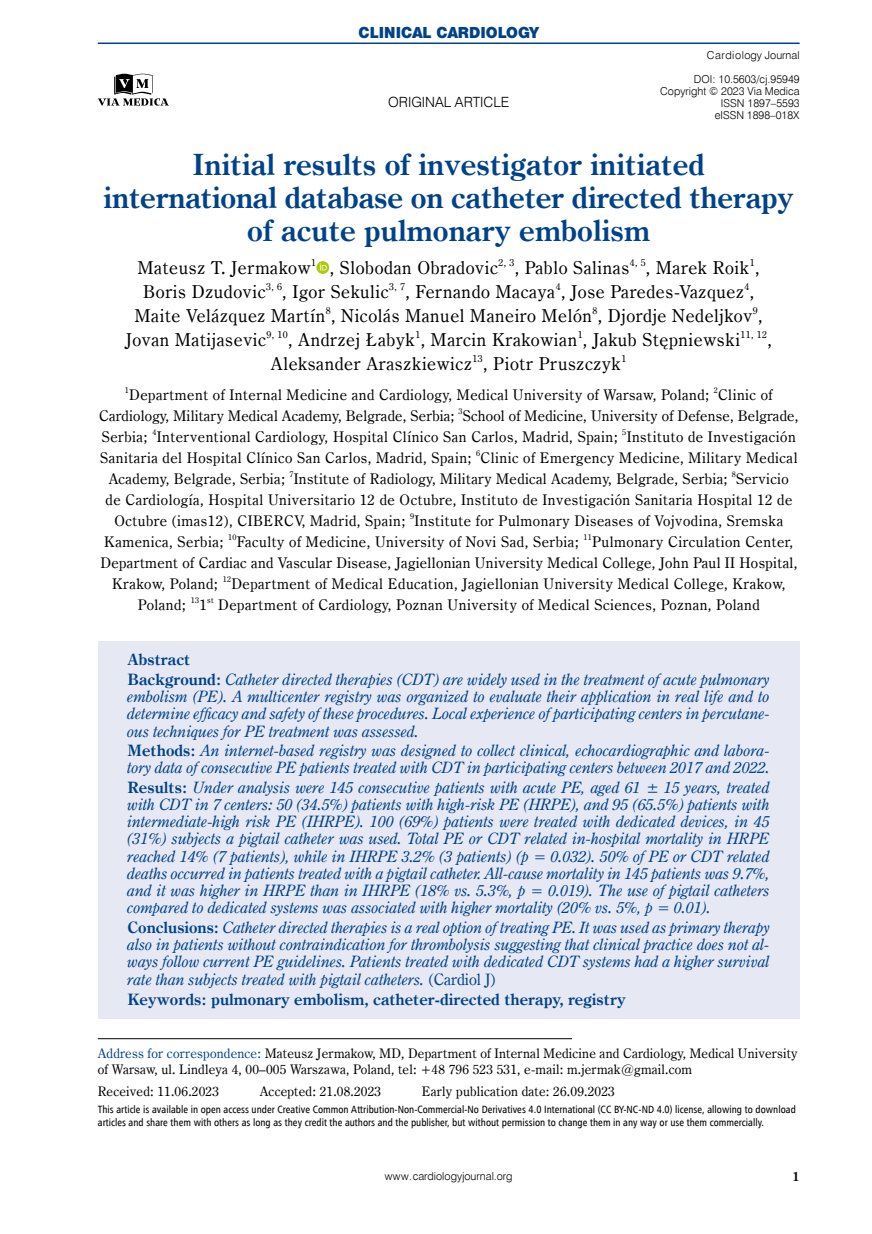
<style>
.page{position:relative;width:872px;height:1234px;background:#fff}
.page>*{position:absolute;margin:0;border:0;box-sizing:border-box;transform-origin:0 0}
.t1{font:700 29.4px/33px "Century Oldst EU";color:#004289;text-align:center}
.t2{font:17.85px/24px "Century Oldst EU";letter-spacing:.035em;color:#000;text-align:center}
.t3{font:italic 15.75px/17.2px "Century Oldst EU";color:#004289;text-align:justify}
.t4{font:700 15.75px "Century Oldst EU";color:#004289}
.t5{font:14.7px/21px "Century Oldst EU";letter-spacing:.035em;color:#000;text-align:center}
.t6{font:14.1px "Swis 721 Blk 2 EU";color:#004289}
.t7{font:14.1px "Swis 721 Lt EU";color:#000}
.t8{font:13.2px/16.5px "Century Oldst EU";letter-spacing:.015em;color:#000}
.t9{font:700 12.75px "Century Oldst EU";color:#000}
.t10{font:10.95px/12px "Swis 721 Lt EU";color:#000;text-align:right}
.t11{font:10.5px/12.8px "Humnst 777 Cn EU";color:#000}
.s1{font-weight:700;font-style:normal}
.s2{font-style:normal}
.s3{color:#004289}
</style>
<div class="page">
<hr style="left:98px;top:1038px;width:474px;height:1px;background:#000">
<svg style="left:98px;top:74px;width:71px;height:32px"></svg>
<hr style="left:98px;top:42px;width:701px;height:2px;background:#004289">
<svg style="left:316px;top:261px;width:13px;height:13px"></svg>
<svg style="left:320px;top:263px;width:7px;height:7px"></svg>
<div style="left:98px;top:641px;width:701px;height:377px;background:#e6e8f4"></div>
<p class="t6" style="left:358px;top:23px;width:182px">CLINICAL CARDIOLOGY</p>
<p class="t7" style="left:388px;top:93px;width:123px">ORIGINAL ARTICLE</p>
<p class="t10" style="left:694px;top:43px;width:107px;line-height:24px">Cardiology Journal<br>DOI: 10.5603/cj.95949</p>
<p class="t10" style="left:660px;top:85px;width:141px">Copyright © 2023 Via Medica<br>ISSN 1897–5593<br>eISSN 1898–018X</p>
<h1 class="t1" style="left:104px;top:149px;width:692px">Initial results of investigator initiated international database on catheter directed therapy of acute pulmonary embolism</h1>
<p class="t2" style="left:126px;top:256px;width:647px">Mateusz T. Jermakow<sup>1</sup> , Slobodan Obradovic<sup>2,</sup> <sup>3</sup>, Pablo Salinas<sup>4,</sup> <sup>5</sup>, Marek Roik<sup>1</sup>, Boris Dzudovic<sup>3,</sup> <sup>6</sup>, Igor Sekulic<sup>3,</sup> <sup>7</sup>, Fernando Macaya<sup>4</sup>, Jose Paredes-Vazquez<sup>4</sup>, Maite Velázquez Martín<sup>8</sup>, Nicolás Manuel Maneiro Melón<sup>8</sup>, Djordje Nedeljkov<sup>9</sup>, Jovan Matijasevic<sup>9,</sup> <sup>10</sup>, Andrzej Łabyk<sup>1</sup>, Marcin Krakowian<sup>1</sup>, Jakub Stępniewski<sup>11,</sup> <sup>12</sup>, Aleksander Araszkiewicz<sup>13</sup>, Piotr Pruszczyk<sup>1</sup></p>
<p class="t5" style="left:99px;top:384px;width:700px"><sup>1</sup>Department of Internal Medicine and Cardiology, Medical University of Warsaw, Poland; <sup>2</sup>Clinic of Cardiology, Military Medical Academy, Belgrade, Serbia; <sup>3</sup>School of Medicine, University of Defense, Belgrade, Serbia; <sup>4</sup>Interventional Cardiology, Hospital Clínico San Carlos, Madrid, Spain; <sup>5</sup>Instituto de Investigación Sanitaria del Hospital Clínico San Carlos, Madrid, Spain; <sup>6</sup>Clinic of Emergency Medicine, Military Medical Academy, Belgrade, Serbia; <sup>7</sup>Institute of Radiology, Military Medical Academy, Belgrade, Serbia; <sup>8</sup>Servicio<br>de Cardiología, Hospital Universitario 12 de Octubre, Instituto de Investigación Sanitaria Hospital 12 de Octubre (imas12), CIBERCV, Madrid, Spain; <sup>9</sup>Institute for Pulmonary Diseases of Vojvodina, Sremska Kamenica, Serbia; <sup>10</sup>Faculty of Medicine, University of Novi Sad, Serbia; <sup>11</sup>Pulmonary Circulation Center, Department of Cardiac and Vascular Disease, Jagiellonian University Medical College, John Paul II Hospital, Krakow, Poland; <sup>12</sup>Department of Medical Education, Jagiellonian University Medical College, Krakow, Poland; <sup>13</sup>1<sup>st</sup> Department of Cardiology, Poznan University of Medical Sciences, Poznan, Poland</p>
<p class="t3" style="left:128px;top:650px;width:644px;line-height:19.4px"><span class="s1">Abstract<br>Background:</span> Catheter directed therapies (CDT) are widely used in the treatment of acute pulmonary</p>
<p class="t3" style="left:128px;top:687px;width:644px">embolism (PE). A multicenter registry was organized to evaluate their application in real life and to determine efficacy and safety of these procedures. Local experience of participating centers in percutane&shy;ous techniques for PE treatment was assessed.</p>
<p class="t3" style="left:128px;top:741px;width:644px"><span class="s1">Methods:</span> An internet-based registry was designed to collect clinical, echocardiographic and labora&shy;tory data of consecutive PE patients treated with CDT in participating centers between 2017 and 2022.</p>
<p class="t3" style="left:128px;top:778px;width:644px"><span class="s1">Results:</span> Under analysis were 145 consecutive patients with acute PE, aged 61 ± 15 years, treated with CDT in 7 centers: 50 (34.5%) patients with high-risk PE (HRPE), and 95 (65.5%) patients with intermediate-high risk PE (IHRPE). 100 (69%) patients were treated with dedicated devices, in 45 (31%) subjects a pigtail catheter was used. Total PE or CDT related in-hospital mortality in HRPE reached 14% (7 patients), while in IHRPE 3.2% (3 patients) (p = 0.032). 50% of PE or CDT related deaths occurred in patients treated with a pigtail catheter. All-cause mortality in 145 patients was 9.7%, and it was higher in HRPE than in IHRPE (18% vs. 5.3%, p = 0.019). The use of pigtail catheters compared to dedicated systems was associated with higher mortality (20% vs. 5%, p = 0.01).</p>
<p class="t3" style="left:128px;top:918px;width:644px"><span class="s1">Conclusions:</span> Catheter directed therapies is a real option of treating PE. It was used as primary therapy also in patients without contraindication for thrombolysis suggesting that clinical practice does not al&shy;ways follow current PE guidelines. Patients treated with dedicated CDT systems had a higher survival rate than subjects treated with pigtail catheters. <span class="s2">(Cardiol J)</span></p>
<p class="t4" style="left:128px;top:989px;width:499px">Keywords: pulmonary embolism, catheter-directed therapy, registry</p>
<p class="t8" style="left:98px;top:1044px;width:701px"><span class="s3">Address for correspondence:</span> Mateusz Jermakow, MD, Department of Internal Medicine and Cardiology, Medical University of Warsaw, ul. Lindleya 4, 00–005 Warszawa, Poland, tel: +48 796 523 531, e-mail: m.jermak@gmail.com</p>
<p class="t8" style="left:98px;top:1082px;width:123px">Received: 11.06.2023</p>
<p class="t8" style="left:260px;top:1082px;width:123px">Accepted: 21.08.2023</p>
<p class="t8" style="left:422px;top:1082px;width:194px">Early publication date: 26.09.2023</p>
<p class="t11" style="left:98px;top:1102px;width:699px">This article is available in open access under Creative Common Attribution-Non-Commercial-No Derivatives 4.0 International (CC BY-NC-ND 4.0) license, allowing to download articles and share them with others as long as they credit the authors and the publisher, but without permission to change them in any way or use them commercially.</p>
<p class="t10" style="left:385px;top:1170px;width:129px">www.cardiologyjournal.org</p>
<p class="t9" style="left:792px;top:1167px;width:9px">1</p>
</div>
